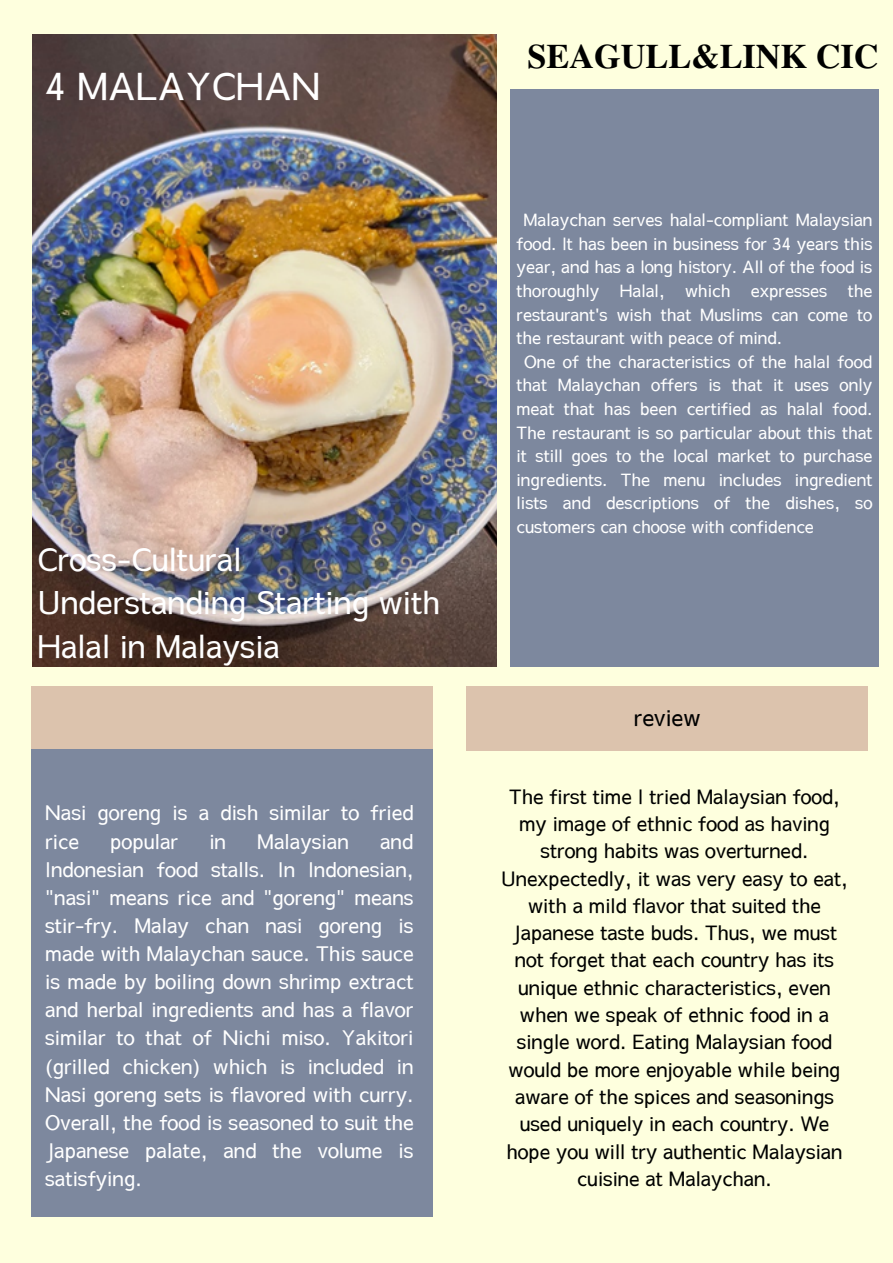
<style>
.page{position:relative;width:893px;height:1263px;background:#feffde}
.page>*{position:absolute;margin:0;border:0;box-sizing:border-box;transform-origin:0 0}
.t1{font:500 37.5px "Sawarabi Gothic";color:#fff}
.t2{font:700 34.28px "Te X Gyre Termes";color:#000}
.t3{font:500 31.5px/43.9px "Sawarabi Gothic";color:#fff}
.t4{font:500 22.5px "Sawarabi Gothic";color:#000}
.t5{font:500 20.25px/28.1px "Sawarabi Gothic";color:#fff}
.t6{font:500 19.88px/27.3px "Sawarabi Gothic";color:#000;text-align:center}
.t7{font:500 16.95px "Sawarabi Gothic";color:#fff}
</style>
<div class="page">
<img style="left:33px;top:35px;width:464px;height:631px">
<div style="left:511px;top:89px;width:367px;height:577px;background:#7d889e"></div>
<div style="left:32px;top:687px;width:401px;height:64px;background:#dcc3ad"></div>
<div style="left:32px;top:749px;width:401px;height:467px;background:#7d889e"></div>
<div style="left:466px;top:687px;width:401px;height:64px;background:#dcc3ad"></div>
<h1 class="t1" style="left:45px;top:69px;width:277px">4 MALAYCHAN</h1>
<h3 class="t3" style="left:37px;top:538px;width:404px">Cross-Cultural<br>Understanding Starting with<br>Halal in Malaysia</h3>
<p class="t5" style="left:45px;top:799px;width:370px">Nasi goreng is a dish similar to fried rice</p>
<p class="t5" style="left:45px;top:828px;width:370px;text-align:justify;text-indent:335px">and Indonesian food stalls. In Indonesian, "nasi" means rice and "goreng" means stir-fry. Malay chan nasi goreng is made with Malaychan sauce. This sauce is made by boiling down shrimp extract and herbal ingredients and has a flavor similar to that of Nichi miso. Yakitori (grilled chicken) which is included in Nasi goreng sets is flavored with curry.<br>Overall, the food is seasoned to suit the Japanese palate, and the volume is satisfying.</p>
<p class="t5" style="left:110px;top:828px;width:69px">popular</p>
<p class="t5" style="left:209px;top:828px;width:18px">in</p>
<p class="t5" style="left:257px;top:828px;width:93px">Malaysian</p>
<h2 class="t2" style="left:527px;top:30px;width:352px">SEAGULL&amp;LINK CIC</h2>
<p class="t7" style="left:523px;top:212px;width:350px">Malaychan serves halal-compliant Malaysian</p>
<p class="t7" style="left:516px;top:236px;width:357px">food. It has been in business for 34 years this</p>
<p class="t7" style="left:516px;top:259px;width:357px">year, and has a long history. All of the food is</p>
<p class="t7" style="left:516px;top:283px;width:357px">thoroughly Halal, which expresses the</p>
<p class="t7" style="left:516px;top:306px;width:357px">restaurant's wish that Muslims can come to</p>
<p class="t7" style="left:516px;top:330px;width:267px">the restaurant with peace of mind.</p>
<p class="t7" style="left:524px;top:354px;width:350px">One of the characteristics of the halal food</p>
<p class="t7" style="left:516px;top:377px;width:357px">that Malaychan offers is that it uses only</p>
<p class="t7" style="left:516px;top:401px;width:357px">meat that has been certified as halal food.</p>
<p class="t7" style="left:516px;top:424px;width:357px">The restaurant is so particular about this that</p>
<p class="t7" style="left:516px;top:448px;width:357px">it still goes to the local market to purchase</p>
<p class="t7" style="left:516px;top:472px;width:357px">ingredients. The menu includes ingredient</p>
<p class="t7" style="left:516px;top:495px;width:357px">lists and descriptions of the dishes, so</p>
<p class="t7" style="left:516px;top:519px;width:299px">customers can choose with confidence</p>
<h3 class="t4" style="left:634px;top:707px;width:68px">review</h3>
<p class="t6" style="left:501px;top:783px;width:348px">The first time I tried Malaysian food, my image of ethnic food as having strong habits was overturned.<br>Unexpectedly, it was very easy to eat, with a mild flavor that suited the Japanese taste buds. Thus, we must not forget that each country has its unique ethnic characteristics, even when we speak of ethnic food in a single word. Eating Malaysian food would be more enjoyable while being aware of the spices and seasonings used uniquely in each country. We hope you will try authentic Malaysian cuisine at Malaychan.</p>
</div>
